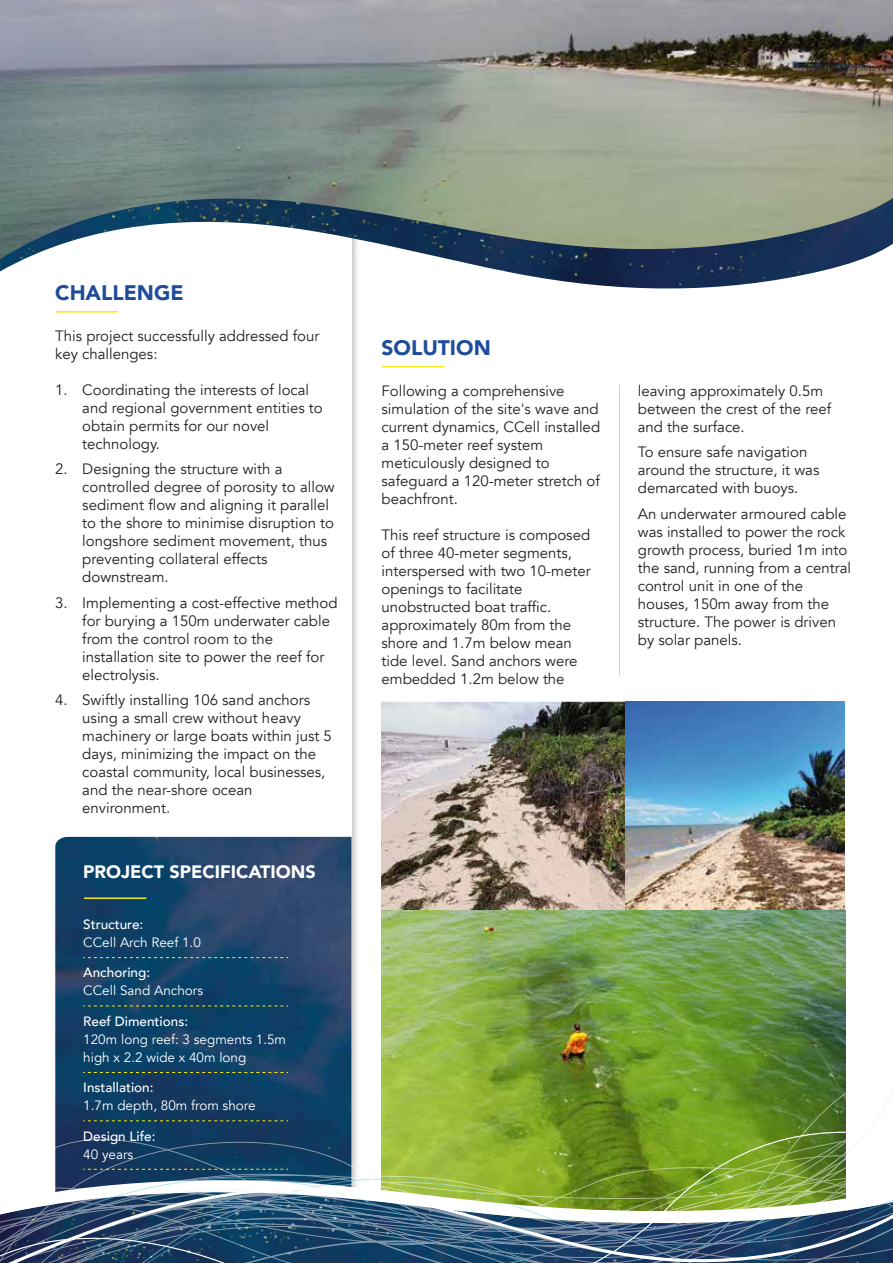
<style>
.page{position:relative;width:893px;height:1263px;background:#fff}
.page>*{position:absolute;margin:0;border:0;box-sizing:border-box;transform-origin:0 0}
.t1{font:900 21px "Avenir";color:#1e4c9a}
.t2{font:900 18px "Avenir";color:#fff}
.t3{font:15px/18px "Avenir";color:#231f20}
.t4{font:13.5px/18px "Avenir";color:#fff}
.t5{font:500 13.5px "Avenir";color:#fff}
</style>
<div class="page">
<img style="left:382px;top:701px;width:243px;height:136px">
<img style="left:625px;top:701px;width:220px;height:136px">
<img style="left:0;top:259px;width:862px;height:36px">
<img style="left:55px;top:837px;width:791px;height:206px">
<img style="left:0;top:0;width:893px;height:259px">
<hr style="left:85px;top:897px;width:61px;height:2px;background:#f6eb17">
<svg style="left:83px;top:957px;width:205px;height:1px"></svg>
<svg style="left:83px;top:1005px;width:205px;height:1px"></svg>
<hr style="left:56px;top:311px;width:62px;height:2px;background:#f6eb17">
<hr style="left:382px;top:366px;width:62px;height:1px;background:#f6eb17">
<img style="left:55px;top:1043px;width:791px;height:9px">
<svg style="left:55px;top:1052px;width:791px;height:125px;background:#577c48"></svg>
<img style="left:0;top:1177px;width:893px;height:86px">
<h1 class="t1" style="left:55px;top:279px;width:130px">CHALLENGE</h1>
<p class="t3" style="left:55px;top:327px;width:266px">This project successfully addressed four key challenges:</p>
<p class="t3" style="left:82px;top:381px;width:242px;text-indent:-27px">1. Coordinating the interests of local and regional government entities to obtain permits for our novel technology.</p>
<p class="t3" style="left:82px;top:461px;width:254px;text-indent:-27px">2. Designing the structure with a controlled degree of porosity to allow sediment flow and aligning it parallel to the shore to minimise disruption to longshore sediment movement, thus preventing collateral effects downstream.</p>
<p class="t3" style="left:82px;top:594px;width:257px;text-indent:-27px">3. Implementing a cost-effective method for burying a 150m underwater cable from the control room to the installation site to power the reef for electrolysis.</p>
<p class="t3" style="left:82px;top:692px;width:251px;text-indent:-27px">4. Swiftly installing 106 sand anchors using a small crew without heavy machinery or large boats within just 5 days, minimizing the impact on the coastal community, local businesses, and the near-shore ocean environment.</p>
<p class="t2" style="left:83px;top:860px;width:234px">PROJECT SPECIFICATIONS</p>
<p class="t5" style="left:83px;top:915px;width:62px">Structure:</p>
<p class="t4" style="left:83px;top:934px;width:119px">CCell Arch Reef 1.0</p>
<p class="t5" style="left:83px;top:964px;width:68px">Anchoring:</p>
<p class="t4" style="left:83px;top:982px;width:121px">CCell Sand Anchors</p>
<p class="t5" style="left:83px;top:1012px;width:106px">Reef Dimentions:</p>
<p class="t4" style="left:83px;top:1030px;width:204px">120m long reef: 3 segments 1.5m high x 2.2 wide x 40m long</p>
<p class="t5" style="left:83px;top:1079px;width:72px">Installation:</p>
<p class="t4" style="left:83px;top:1097px;width:174px">1.7m depth, 80m from shore</p>
<p class="t5" style="left:83px;top:1127px;width:74px">Design Life:</p>
<p class="t4" style="left:83px;top:1145px;width:52px">40 years</p>
<h1 class="t1" style="left:382px;top:334px;width:111px">SOLUTION</h1>
<p class="t3" style="left:382px;top:382px;width:220px">Following a comprehensive simulation of the site's wave and current dynamics, CCell installed a 150-meter reef system meticulously designed to safeguard a 120-meter stretch of beachfront.</p>
<p class="t3" style="left:382px;top:526px;width:211px">This reef structure is composed of three 40-meter segments, interspersed with two 10-meter openings to facilitate unobstructed boat traffic. approximately 80m from the shore and 1.7m below mean tide level. Sand anchors were embedded 1.2m below the</p>
<p class="t3" style="left:638px;top:382px;width:195px">leaving approximately 0.5m between the crest of the reef and the surface.</p>
<p class="t3" style="left:638px;top:444px;width:183px">To ensure safe navigation around the structure, it was demarcated with buoys.</p>
<p class="t3" style="left:638px;top:505px;width:215px">An underwater armoured cable was installed to power the rock growth process, buried 1m into the sand, running from a central control unit in one of the houses, 150m away from the structure. The power is driven by solar panels.</p>
</div>
